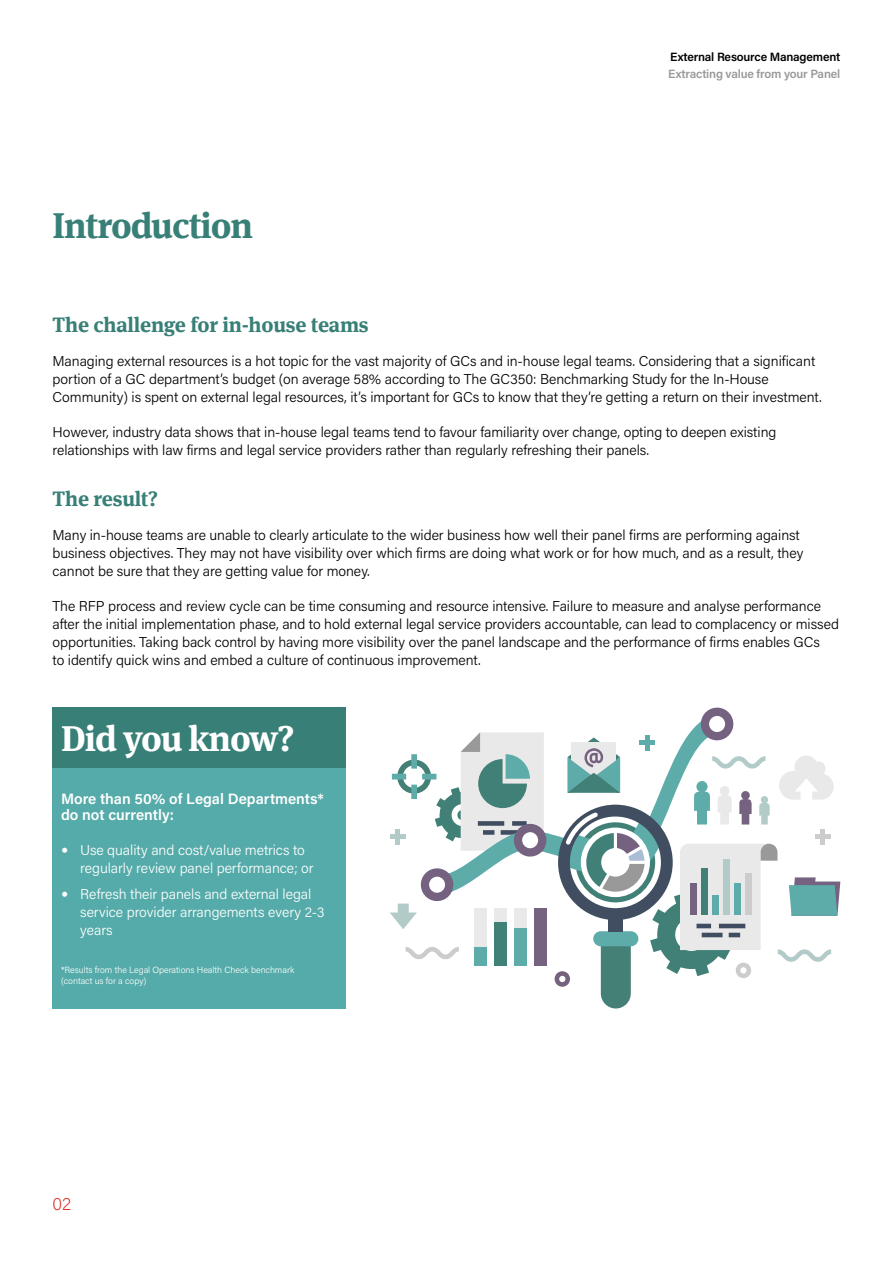
<style>
.page{position:relative;width:893px;height:1263px;background:#fff}
.page>*{position:absolute;margin:0;border:0;box-sizing:border-box;transform-origin:0 0}
.t1{font:700 36px "Meta Serif Offc Pro";letter-spacing:-.03em;color:#388077}
.t2{font:700 36px "Meta Serif Offc Pro";letter-spacing:-.03em;color:#fff}
.t3{font:700 21px "Meta Serif Offc Pro";letter-spacing:-.01em;color:#388077}
.t4{font:200 18px "Acumin Pro";color:#dd2720}
.t5{font:600 15px/16.5px "Acumin Pro";color:#fff}
.t6{font:300 14.25px/18px "Acumin Pro";letter-spacing:-.005em;color:#000}
.t7{font:300 14.25px/18px "Acumin Pro";letter-spacing:-.005em;color:#fff}
.t8{font:600 12px "Acumin Pro";letter-spacing:-.015em;color:#999}
.t9{font:600 12px "Acumin Pro";letter-spacing:-.015em;color:#000}
.t10{font:300 9px/11.2px "Acumin Pro";letter-spacing:-.005em;color:#fff}
.s1{font-family:"Meta Serif Offc Pro";font-weight:400}
</style>
<div class="page">
<div style="left:53px;top:768px;width:293px;height:241px;background:#55aba9"></div>
<div style="left:53px;top:708px;width:293px;height:60px;background:#388077"></div>
<svg style="left:406px;top:947px;width:53px;height:12px"></svg>
<div style="left:474px;top:946px;width:12px;height:19px;background:#5eaca9"></div>
<div style="left:494px;top:921px;width:12px;height:44px;background:#418076"></div>
<div style="left:514px;top:928px;width:12px;height:37px;background:#5eaca9"></div>
<div style="left:534px;top:908px;width:12px;height:57px;background:#756180"></div>
<div style="left:514px;top:908px;width:12px;height:20px;background:#e9e9e9"></div>
<div style="left:494px;top:908px;width:12px;height:13px;background:#e9e9e9"></div>
<div style="left:474px;top:908px;width:12px;height:38px;background:#e9e9e9"></div>
<div style="left:390px;top:834px;width:16px;height:5px;background:#b2cbc9"></div>
<svg style="left:454px;top:833px;width:101px;height:58px"></svg>
<svg style="left:390px;top:868px;width:64px;height:61px"></svg>
<div style="left:429px;top:876px;width:16px;height:17px;background:#fff;border-radius:50%"></div>
<svg style="left:392px;top:732px;width:155px;height:125px"></svg>
<svg style="left:555px;top:707px;width:285px;height:301px"></svg>
<h1 class="t1" style="left:53px;top:197px;width:202px">Introduction</h1>
<p class="t9" style="left:670px;top:49px;width:172px">External Resource Management</p>
<p class="t8" style="left:668px;top:65px;width:174px">Extracting value from your Panel</p>
<h2 class="t3" style="left:53px;top:308px;width:318px">The challenge for in-house teams</h2>
<p class="t6" style="left:53px;top:352px;width:771px">Managing external resources is a hot topic for the vast majority of GCs and in-house legal teams. Considering that a significant portion of a GC department’s budget (on average 58% according to The GC350: Benchmarking Study for the In-House<br>Community) is spent on external legal resources, it’s important for GCs to know that they’re getting a return on their investment.</p>
<p class="t6" style="left:53px;top:423px;width:725px">However, industry data shows that in-house legal teams tend to favour familiarity over change, opting to deepen existing relationships with law firms and legal service providers rather than regularly refreshing their panels.</p>
<h2 class="t3" style="left:53px;top:481px;width:107px">The result?</h2>
<p class="t6" style="left:53px;top:525px;width:752px">Many in-house teams are unable to clearly articulate to the wider business how well their panel firms are performing against business objectives. They may not have visibility over which firms are doing what work or for how much, and as a result, they cannot be sure that they are getting value for money.</p>
<p class="t6" style="left:53px;top:596px;width:788px">The RFP process and review cycle can be time consuming and resource intensive. Failure to measure and analyse performance after the initial implementation phase, and to hold external legal service providers accountable, can lead to complacency or missed opportunities. Taking back control by having more visibility over the panel landscape and the performance of firms enables GCs<br>to identify quick wins and embed a culture of continuous improvement.</p>
<h1 class="t2" style="left:61px;top:710px;width:235px">Did you know?</h1>
<p class="t5" style="left:61px;top:789px;width:264px">More than 50% of Legal Departments* do not currently:</p>
<p class="t7" style="left:80px;top:840px;width:235px;text-indent:-19px"><span class="s1">•</span> Use quality and cost/value metrics to regularly review panel performance; or</p>
<p class="t7" style="left:80px;top:885px;width:246px;text-indent:-19px"><span class="s1">•</span> Refresh their panels and external legal service provider arrangements every 2-3 years</p>
<p class="t10" style="left:61px;top:964px;width:235px">*Results from the Legal Operations Health Check benchmark (contact us for a copy)</p>
<p class="t4" style="left:53px;top:1192px;width:20px">02</p>
</div>
